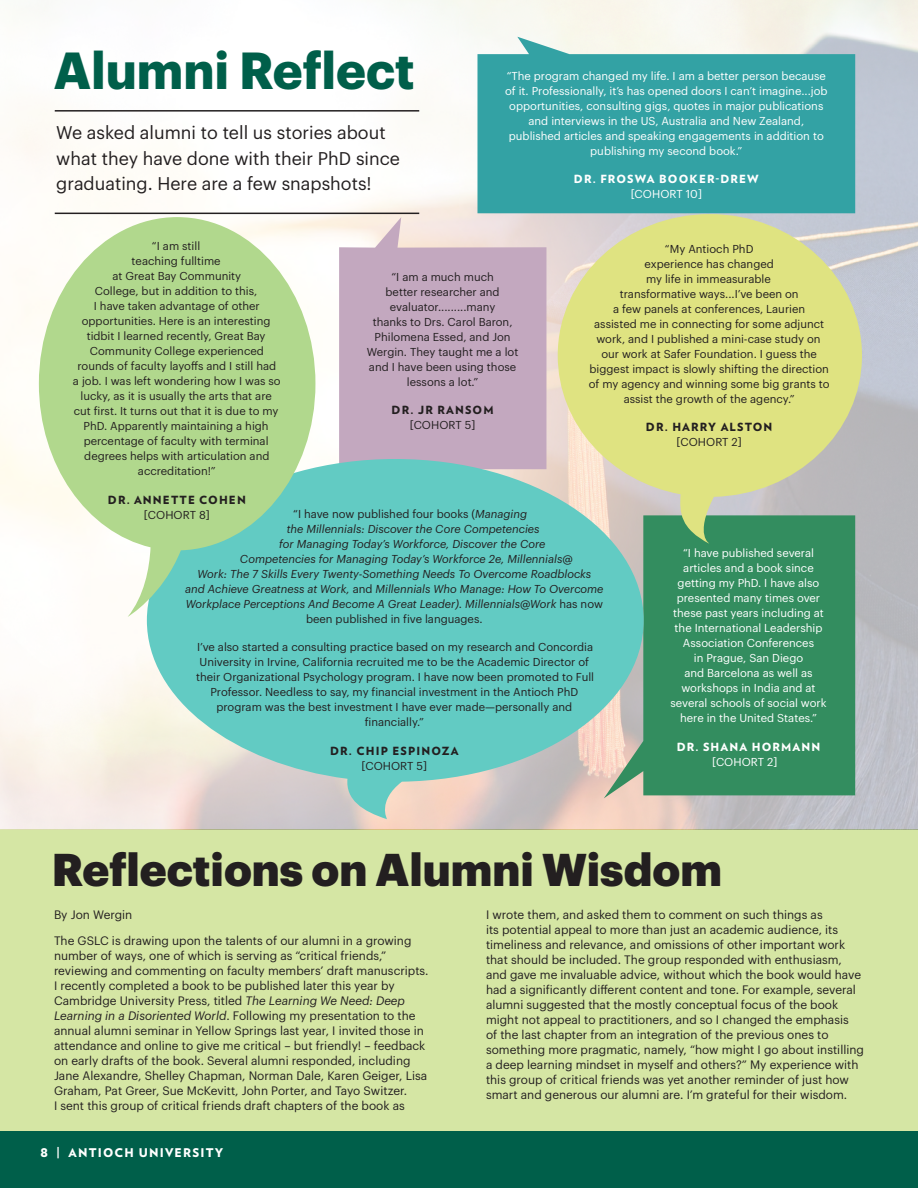
<style>
.page{position:relative;width:918px;height:1188px;background:#fff}
.page>*{position:absolute;margin:0;border:0;box-sizing:border-box;transform-origin:0 0}
.t1{font:700 51px "Graphik";color:#005f4a}
.t2{font:900 45px "Graphik";color:#231f20}
.t3{font:18px/25.5px "Graphik";color:#231f20}
.t4{font:12px/15px "Graphik";color:#231f20}
.t5{font:900 12px "Verlag";letter-spacing:.1em;color:#fff}
.t6{font:11.25px/15px "Graphik";color:#231f20;text-align:center}
.t7{font:11.25px/15px "Graphik";color:#fff;text-align:center}
.t8{font:italic 11.25px "Graphik";color:#231f20}
.t9{font:900 11.25px "Verlag";letter-spacing:.1em;color:#231f20}
.t10{font:900 11.25px "Verlag";letter-spacing:.1em;color:#fff}
.s1{font-style:italic}
.s2{font-style:normal}
</style>
<div class="page">
<div style="left:0;top:1131px;width:918px;height:57px;background:#005f4a"></div>
<div style="left:0;top:829px;width:918px;height:302px;background:#d5e6a4"></div>
<img style="left:0;top:0;width:918px;height:829px">
<svg style="left:339px;top:217px;width:207px;height:242px;background:#c8afc3"></svg>
<hr style="left:55px;top:110px;width:364px;height:2px;background:#231f20">
<hr style="left:55px;top:213px;width:364px;height:1px;background:#231f20">
<svg style="left:477px;top:37px;width:378px;height:176px;background:#44a9aa"></svg>
<div style="left:644px;top:544px;width:211px;height:254px;background:#338d5f"></div>
<svg style="left:147px;top:459px;width:497px;height:360px;background:#82ccc4"></svg>
<svg style="left:558px;top:214px;width:304px;height:330px;background:#d0d792"></svg>
<svg style="left:39px;top:217px;width:276px;height:400px;fill:#b1d88d"></svg>
<h1 class="t1" style="left:54px;top:31px;width:362px">Alumni Reflect</h1>
<h3 class="t3" style="left:56px;top:118px;width:345px">We asked alumni to tell us stories about what they have done with their PhD since graduating. Here are a few snapshots!</h3>
<p class="t7" style="left:505px;top:67px;width:324px">“The program changed my life. I am a better person because of it. Professionally, it’s has opened doors I can’t imagine...job opportunities, consulting gigs, quotes in major publications and interviews in the US, Australia and New Zealand, published articles and speaking engagements in addition to publishing my second book.”</p>
<p class="t10" style="left:574px;top:170px;width:186px">DR. FROSWA BOOKER-DREW</p>
<p class="t7" style="left:631px;top:186px;width:73px">[COHORT 10]</p>
<p class="t6" style="left:73px;top:238px;width:209px">“I am still<br>teaching fulltime<br>at Great Bay Community<br>College, but in addition to this,<br>I have taken advantage of other opportunities. Here is an interesting tidbit I learned recently, Great Bay<br>Community College experienced rounds of faculty layoffs and I still had<br>a job. I was left wondering how I was so lucky, as it is usually the arts that are cut first. It turns out that it is due to my<br>PhD. Apparently maintaining a high percentage of faculty with terminal degrees helps with articulation and accreditation!”</p>
<p class="t9" style="left:108px;top:490px;width:139px">DR. ANNETTE COHEN</p>
<p class="t6" style="left:144px;top:506px;width:67px">[COHORT 8]</p>
<p class="t6" style="left:589px;top:240px;width:242px">“My Antioch PhD<br>experience has changed<br>my life in immeasurable<br>transformative ways...I’ve been on<br>a few panels at conferences, Laurien<br>assisted me in connecting for some adjunct work, and I published a mini-case study on our work at Safer Foundation. I guess the biggest impact is slowly shifting the direction of my agency and winning some big grants to assist the growth of the agency.”</p>
<p class="t9" style="left:646px;top:418px;width:128px">DR. HARRY ALSTON</p>
<p class="t6" style="left:677px;top:434px;width:67px">[COHORT 2]</p>
<p class="t6" style="left:367px;top:268px;width:153px">“I am a much much<br>better researcher and evaluator.........many<br>thanks to Drs. Carol Baron,<br>Philomena Essed, and Jon<br>Wergin. They taught me a lot and I have been using those lessons a lot.”</p>
<p class="t9" style="left:392px;top:401px;width:103px">DR. JR RANSOM</p>
<p class="t6" style="left:410px;top:417px;width:67px">[COHORT 5]</p>
<p class="t6" style="left:293px;top:505px;width:235px">“I have now published four books (<span class="s1">Managing</span></p>
<p class="t8" style="left:287px;top:520px;width:254px">the Millennials: Discover the Core Competencies</p>
<p class="t8" style="left:279px;top:535px;width:268px">for Managing Today’s Workforce, Discover the Core</p>
<p class="t8" style="left:240px;top:550px;width:334px">Competencies for Managing Today’s Workforce 2e, Millennials@</p>
<p class="t8" style="left:197px;top:565px;width:395px">Work: The 7 Skills Every Twenty-Something Needs To Overcome Roadblocks</p>
<p class="t8" style="left:185px;top:580px;width:420px">and Achieve Greatness at Work, <span class="s2">and</span> Millennials Who Manage: How To Overcome</p>
<p class="t8" style="left:186px;top:595px;width:419px">Workplace Perceptions And Become A Great Leader). Millennials@Work <span class="s2">has now</span></p>
<p class="t6" style="left:306px;top:610px;width:178px">been published in five languages.</p>
<p class="t6" style="left:196px;top:639px;width:400px">I’ve also started a consulting practice based on my research and Concordia University in Irvine, California recruited me to be the Academic Director of their Organizational Psychology program. I have now been promoted to Full Professor. Needless to say, my financial investment in the Antioch PhD program was the best investment I have ever made—personally and financially.”</p>
<p class="t9" style="left:330px;top:741px;width:130px">DR. CHIP ESPINOZA</p>
<p class="t6" style="left:362px;top:757px;width:67px">[COHORT 5]</p>
<p class="t7" style="left:670px;top:545px;width:158px">“I have published several articles and a book since getting my PhD. I have also presented many times over these past years including at the International Leadership<br>Association Conferences<br>in Prague, San Diego<br>and Barcelona as well as workshops in India and at several schools of social work here in the United States.”</p>
<p class="t10" style="left:677px;top:737px;width:145px">DR. SHANA HORMANN</p>
<p class="t7" style="left:712px;top:753px;width:67px">[COHORT 2]</p>
<h2 class="t2" style="left:52px;top:835px;width:672px">Reflections on Alumni Wisdom</h2>
<p class="t4" style="left:54px;top:901px;width:359px;line-height:25.5px">By Jon Wergin<br>The GSLC is drawing upon the talents of our alumni in a growing</p>
<p class="t4" style="left:54px;top:947px;width:376px">number of ways, one of which is serving as “critical friends,” reviewing and commenting on faculty members’ draft manuscripts.<br>I recently completed a book to be published later this year by Cambridge University Press, titled <span class="s1">The Learning We Need: Deep Learning in a Disoriented World</span>. Following my presentation to the annual alumni seminar in Yellow Springs last year, I invited those in attendance and online to give me critical – but friendly! – feedback on early drafts of the book. Several alumni responded, including Jane Alexandre, Shelley Chapman, Norman Dale, Karen Geiger, Lisa Graham, Pat Greer, Sue McKevitt, John Porter, and Tayo Switzer.<br>I sent this group of critical friends draft chapters of the book as</p>
<p class="t4" style="left:486px;top:906px;width:380px">I wrote them, and asked them to comment on such things as<br>its potential appeal to more than just an academic audience, its timeliness and relevance, and omissions of other important work that should be included. The group responded with enthusiasm, and gave me invaluable advice, without which the book would have had a significantly different content and tone. For example, several alumni suggested that the mostly conceptual focus of the book might not appeal to practitioners, and so I changed the emphasis<br>of the last chapter from an integration of the previous ones to something more pragmatic, namely, “how might I go about instilling a deep learning mindset in myself and others?” My experience with this group of critical friends was yet another reminder of just how smart and generous our alumni are. I’m grateful for their wisdom.</p>
<p class="t5" style="left:40px;top:1143px;width:184px">8 | ANTIOCH UNIVERSITY</p>
</div>
